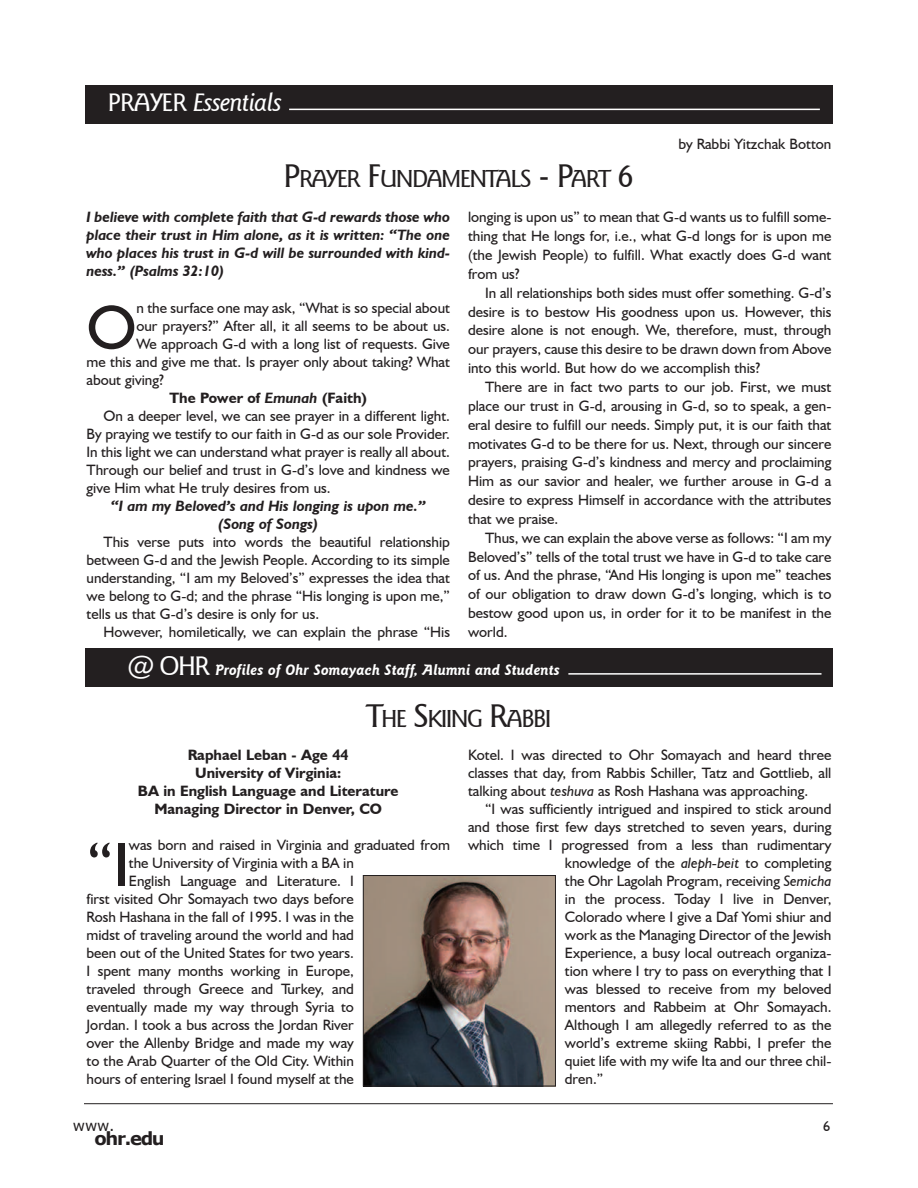
<style>
.page{position:relative;width:918px;height:1188px;background:#fff}
.page>*{position:absolute;margin:0;border:0;box-sizing:border-box;transform-origin:0 0}
.t1{font:62.4px "Humanist 521 BT";color:#231f20}
.t2{font:italic 500 25.5px "Goudy Sans IT Cby BT";letter-spacing:-.035em;color:#fff}
.t3{font:500 24.75px "Goudy Sans IT Cby BT";letter-spacing:-.07em;color:#231f20}
.t4{font:700 18px "Verdana";letter-spacing:-.07em;color:#231f20}
.t5{font:15px/18.9px "Humanist 521 BT";color:#231f20;text-align:justify}
.t6{font:italic 700 15px/18px "Humanist 521 BT";color:#231f20;text-align:justify}
.t7{font:700 15px/18px "Humanist 521 BT";color:#231f20;text-align:center}
.t8{font:italic 700 15px "Goudy Sans IT Cby BT";color:#fff}
.t9{font:15px "Verdana";color:#231f20}
.t10{font:14.25px "Humanist 521 BT";color:#231f20}
.s1{font-style:normal}
.s2{font-size:33px}
.s3{font-style:italic}
.s4{font-weight:500;font-style:normal;font-size:27px}
</style>
<div class="page">
<div style="left:85px;top:85px;width:748px;height:38px;background:#231f20"></div>
<hr style="left:289px;top:109px;width:531px;height:1px;background:#fff">
<hr style="left:84px;top:1103px;width:749px;height:1px;background:#231f20">
<img style="left:365px;top:877px;width:189px;height:207px">
<div style="left:363px;top:875px;width:193px;height:211px;border:1px solid #231f20"></div>
<div style="left:85px;top:649px;width:748px;height:38px;background:#231f20"></div>
<hr style="left:568px;top:673px;width:254px;height:2px;background:#fff">
<h2 class="t2" style="left:108px;top:86px;width:176px"><span class="s1">PRAYER</span> essentials</h2>
<h3 class="t3" style="left:283px;top:163px;width:353px"><span class="s2">P</span>RAYER <span class="s2">F</span>UNDAMENTALS <span class="s2">- P</span>ART <span class="s2">6</span></h3>
<p class="t5" style="left:678px;top:134px;width:155px">by Rabbi Yitzchak Botton</p>
<p class="t6" style="left:87px;top:208px;width:365px">I believe with complete faith that G-d rewards those who place their trust in Him alone, as it is written: “The one who places his trust in G-d will be surrounded with kind&shy;ness.” (Psalms 32:10)</p>
<h1 class="t1" style="left:87px;top:289px;width:51px">O</h1>
<p class="t5" style="left:136px;top:298px;width:315px">n the surface one may ask, “What is so special about</p>
<p class="t5" style="left:136px;top:316px;width:315px">our prayers?” After all, it all seems to be about us.</p>
<p class="t5" style="left:136px;top:334px;width:315px">We approach G-d with a long list of requests. Give</p>
<p class="t5" style="left:87px;top:352px;width:365px">me this and give me that. Is prayer only about taking? What</p>
<p class="t5" style="left:87px;top:370px;width:79px">about giving?</p>
<p class="t7" style="left:170px;top:388px;width:199px">the Power of <span class="s3">Emunah</span> (Faith)</p>
<p class="t5" style="left:104px;top:406px;width:348px">On a deeper level, we can see prayer in a different light.</p>
<p class="t5" style="left:87px;top:424px;width:365px">By praying we testify to our faith in G-d as our sole Provider.</p>
<p class="t5" style="left:87px;top:442px;width:365px">In this light we can understand what prayer is really all about.</p>
<p class="t5" style="left:87px;top:460px;width:365px">Through our belief and trust in G-d’s love and kindness we</p>
<p class="t5" style="left:87px;top:478px;width:246px">give Him what He truly desires from us.</p>
<p class="t6" style="left:111px;top:496px;width:316px;text-align:center">“I am my Beloved’s and His longing is upon me.” (Song of Songs)</p>
<p class="t5" style="left:87px;top:532px;width:365px;line-height:18px;text-indent:17px">This verse puts into words the beautiful relationship between G-d and the Jewish People. According to its simple understanding, “I am my Beloved’s” expresses the idea that we belong to G-d; and the phrase “His longing is upon me,” tells us that G-d’s desire is only for us.</p>
<p class="t5" style="left:104px;top:622px;width:348px">However, homiletically, we can explain the phrase “His</p>
<p class="t5" style="left:468px;top:208px;width:365px">longing is upon us” to mean that G-d wants us to fulfill some&shy;thing that He longs for, i.e., what G-d longs for is upon me (the Jewish People) to fulfill. What exactly does G-d want from us?</p>
<p class="t5" style="left:468px;top:283px;width:365px;text-indent:17px">In all relationships both sides must offer something. G-d’s desire is to bestow His goodness upon us. However, this desire alone is not enough. We, therefore, must, through our prayers, cause this desire to be drawn down from Above into this world. But how do we accomplish this?</p>
<p class="t5" style="left:468px;top:377px;width:365px;text-indent:17px">There are in fact two parts to our job. First, we must place our trust in G-d, arousing in G-d, so to speak, a gen&shy;eral desire to fulfill our needs. Simply put, it is our faith that motivates G-d to be there for us. Next, through our sincere prayers, praising G-d’s kindness and mercy and proclaiming Him as our savior and healer, we further arouse in G-d a desire to express Himself in accordance with the attributes that we praise.</p>
<p class="t5" style="left:468px;top:528px;width:365px;text-indent:17px">Thus, we can explain the above verse as follows: “I am my Beloved’s” tells of the total trust we have in G-d to take care of us. And the phrase, “And His longing is upon me” teaches of our obligation to draw down G-d’s longing, which is to bestow good upon us, in order for it to be manifest in the world.</p>
<p class="t8" style="left:127px;top:660px;width:434px"><span class="s4">@ OHR</span> Profiles of Ohr Somayach Staff, Alumni and Students</p>
<h3 class="t3" style="left:367px;top:704px;width:186px"><span class="s2">T</span>HE <span class="s2">S</span>KIING <span class="s2">R</span>ABBI</h3>
<p class="t7" style="left:138px;top:745px;width:262px">raphael Leban - age 44<br>University of Virginia:<br>Ba in english Language and Literature managing Director in Denver, cO</p>
<h1 class="t1" style="left:87px;top:826px;width:44px">“I</h1>
<p class="t5" style="left:129px;top:835px;width:323px">was born and raised in Virginia and graduated from</p>
<p class="t5" style="left:129px;top:853px;width:227px">the University of Virginia with a BA in</p>
<p class="t5" style="left:129px;top:871px;width:227px">English Language and Literature. I</p>
<p class="t5" style="left:87px;top:889px;width:269px">first visited Ohr Somayach two days before</p>
<p class="t5" style="left:87px;top:907px;width:269px">Rosh Hashana in the fall of 1995. I was in the</p>
<p class="t5" style="left:87px;top:925px;width:269px">midst of traveling around the world and had</p>
<p class="t5" style="left:87px;top:943px;width:269px">been out of the United States for two years.</p>
<p class="t5" style="left:87px;top:961px;width:269px">I spent many months working in Europe,</p>
<p class="t5" style="left:87px;top:979px;width:269px">traveled through Greece and Turkey, and</p>
<p class="t5" style="left:87px;top:997px;width:269px">eventually made my way through Syria to</p>
<p class="t5" style="left:87px;top:1015px;width:269px">Jordan. I took a bus across the Jordan River</p>
<p class="t5" style="left:87px;top:1033px;width:269px">over the Allenby Bridge and made my way</p>
<p class="t5" style="left:87px;top:1051px;width:269px">to the Arab Quarter of the Old City. Within</p>
<p class="t5" style="left:87px;top:1069px;width:269px">hours of entering Israel I found myself at the</p>
<p class="t5" style="left:468px;top:745px;width:365px;line-height:18px">Kotel. I was directed to Ohr Somayach and heard three classes that day, from Rabbis Schiller, Tatz and Gottlieb, all talking about <span class="s3">teshuva</span> as Rosh Hashana was approaching.</p>
<p class="t5" style="left:485px;top:799px;width:348px">“I was sufficiently intrigued and inspired to stick around</p>
<p class="t5" style="left:468px;top:817px;width:365px">and those first few days stretched to seven years, during</p>
<p class="t5" style="left:468px;top:835px;width:365px">which time I progressed from a less than rudimentary</p>
<p class="t5" style="left:565px;top:853px;width:268px">knowledge of the <span class="s3">aleph-beit</span> to completing</p>
<p class="t5" style="left:565px;top:871px;width:268px">the Ohr Lagolah Program, receiving <span class="s3">Semicha</span></p>
<p class="t5" style="left:565px;top:889px;width:268px">in the process. Today I live in Denver,</p>
<p class="t5" style="left:565px;top:907px;width:268px">Colorado where I give a Daf Yomi shiur and</p>
<p class="t5" style="left:565px;top:925px;width:268px">work as the Managing Director of the Jewish</p>
<p class="t5" style="left:565px;top:943px;width:268px">Experience, a busy local outreach organiza-</p>
<p class="t5" style="left:565px;top:961px;width:268px">tion where I try to pass on everything that I</p>
<p class="t5" style="left:565px;top:979px;width:268px">was blessed to receive from my beloved</p>
<p class="t5" style="left:565px;top:997px;width:268px">mentors and Rabbeim at Ohr Somayach.</p>
<p class="t5" style="left:565px;top:1015px;width:268px">Although I am allegedly referred to as the</p>
<p class="t5" style="left:565px;top:1033px;width:268px">world’s extreme skiing Rabbi, I prefer the</p>
<p class="t5" style="left:565px;top:1051px;width:268px">quiet life with my wife Ita and our three chil-</p>
<p class="t5" style="left:565px;top:1069px;width:40px">dren.”</p>
<p class="t9" style="left:73px;top:1116px;width:43px">www.</p>
<p class="t10" style="left:823px;top:1117px;width:9px">6</p>
<p class="t4" style="left:94px;top:1126px;width:72px">ohr.edu</p>
</div>
